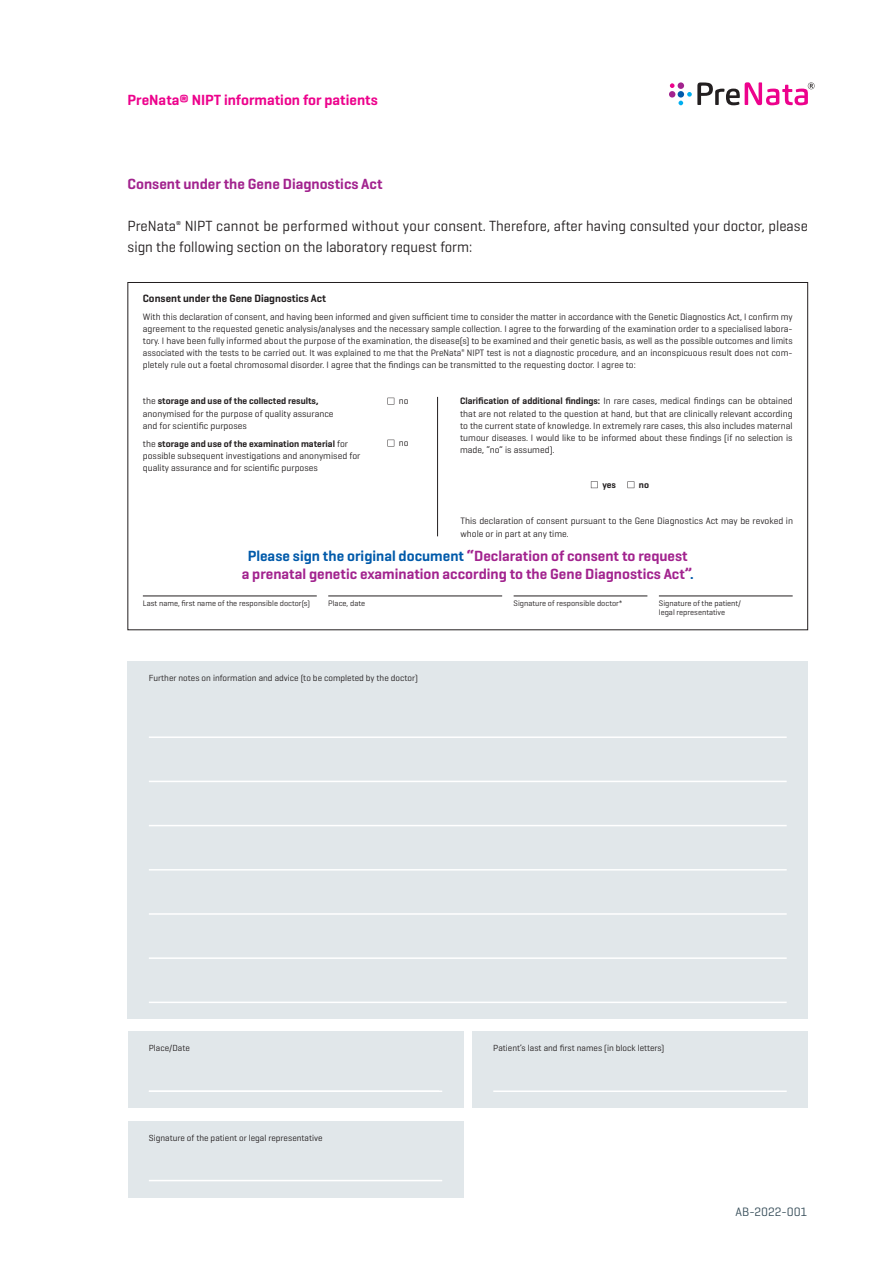
<style>
.page{position:relative;width:893px;height:1263px;background:#fff}
.page>*{position:absolute;margin:0;border:0;box-sizing:border-box;transform-origin:0 0}
.t1{font:600 15px/18px "Geogrotesque";color:#a2238e;text-align:center}
.t2{font:15px/21px "Geogrotesque";color:#231f20}
.t3{font:600 15px "Geogrotesque";color:#ed028c}
.t4{font:12.3px "Geogrotesque";color:#364d59}
.t5{font:600 10.8px "Geogrotesque";color:#231f20}
.t6{font:9.45px/12.1px "Geogrotesque";color:#231f20}
.t7{font:600 9.45px "Geogrotesque";color:#231f20}
.t8{font:9px "Geogrotesque";color:#231f20}
.t9{font:8.1px/9.4px "Geogrotesque";color:#231f20}
.s1{font-weight:600}
.s2{color:#015aaa}
</style>
<div class="page">
<svg style="left:670px;top:82px;width:144px;height:23px"></svg>
<hr style="left:143px;top:596px;width:174px;height:1px;background:#231f20">
<hr style="left:328px;top:596px;width:174px;height:1px;background:#231f20">
<hr style="left:659px;top:596px;width:134px;height:1px;background:#231f20">
<hr style="left:514px;top:596px;width:133px;height:1px;background:#231f20">
<svg style="left:627px;top:481px;width:7px;height:7px"></svg>
<svg style="left:591px;top:481px;width:7px;height:7px"></svg>
<svg style="left:387px;top:398px;width:7px;height:6px"></svg>
<svg style="left:387px;top:440px;width:7px;height:6px"></svg>
<hr style="left:437px;top:397px;width:1px;height:139px;background:#231f20">
<div style="left:128px;top:662px;width:680px;height:357px;background:#e1e7ea"></div>
<div style="left:128px;top:1032px;width:335px;height:76px;background:#e1e7ea"></div>
<div style="left:472px;top:1032px;width:336px;height:76px;background:#e1e7ea"></div>
<div style="left:128px;top:1121px;width:335px;height:76px;background:#e1e7ea"></div>
<hr style="left:149px;top:736px;width:638px;height:2px;background:#fff">
<hr style="left:149px;top:781px;width:638px;height:1px;background:#fff">
<hr style="left:149px;top:825px;width:638px;height:1px;background:#fff">
<hr style="left:149px;top:869px;width:638px;height:1px;background:#fff">
<hr style="left:149px;top:913px;width:638px;height:2px;background:#fff">
<hr style="left:149px;top:957px;width:638px;height:2px;background:#fff">
<hr style="left:149px;top:1001px;width:638px;height:2px;background:#fff">
<hr style="left:149px;top:1090px;width:293px;height:2px;background:#fff">
<hr style="left:149px;top:1180px;width:293px;height:1px;background:#fff">
<hr style="left:493px;top:1090px;width:294px;height:2px;background:#fff">
<p class="t3" style="left:128px;top:91px;width:252px">PreNata® NIPT information for patients</p>
<p class="t1" style="left:128px;top:175px;width:256px">Consent under the Gene Diagnostics Act</p>
<p class="t2" style="left:128px;top:215px;width:682px">PreNata<sup>®</sup> NIPT cannot be performed without your consent. Therefore, after having consulted your doctor, please sign the following section on the laboratory request form:</p>
<p class="t5" style="left:143px;top:291px;width:185px">Consent under the Gene Diagnostics Act</p>
<p class="t6" style="left:143px;top:310px;width:651px;text-align:justify">With this declaration of consent, and having been informed and given sufficient time to consider the matter in accordance with the Genetic Diagnostics Act, I confirm my agreement to the requested genetic analysis/analyses and the necessary sample collection. I agree to the forwarding of the examination order to a specialised labora&shy;tory. I have been fully informed about the purpose of the examination, the disease(s) to be examined and their genetic basis, as well as the possible outcomes and limits associated with the tests to be carried out. It was explained to me that the PreNata<sup>®</sup> NIPT test is not a diagnostic procedure, and an inconspicuous result does not com&shy;pletely rule out a foetal chromosomal disorder. I agree that the findings can be transmitted to the requesting doctor. I agree to:</p>
<p class="t6" style="left:143px;top:395px;width:192px">the <span class="s1">storage and use of the collected results, </span>anonymised for the purpose of quality assurance and for scientific purposes</p>
<p class="t6" style="left:143px;top:437px;width:219px">the <span class="s1">storage and use of the examination material</span> for possible subsequent investigations and anonymised for quality assurance and for scientific purposes</p>
<p class="t6" style="left:399px;top:395px;width:11px">no</p>
<p class="t6" style="left:399px;top:437px;width:11px">no</p>
<p class="t6" style="left:460px;top:395px;width:334px;text-align:justify"><span class="s1">Clarification of additional findings:</span> In rare cases, medical findings can be obtained that are not related to the question at hand, but that are clinically relevant according to the current state of knowledge. In extremely rare cases, this also includes maternal tumour diseases. I would like to be informed about these findings (if no selection is made, “no” is assumed).</p>
<p class="t7" style="left:602px;top:479px;width:15px">yes</p>
<p class="t7" style="left:639px;top:479px;width:12px">no</p>
<p class="t6" style="left:460px;top:515px;width:334px">This declaration of consent pursuant to the Gene Diagnostics Act may be revoked in whole or in part at any time.</p>
<p class="t1" style="left:242px;top:547px;width:454px"><span class="s2">Please sign the original document</span> “Declaration of consent to request<br>a prenatal genetic examination according to the Gene Diagnostics Act”<span class="s2">.</span></p>
<p class="t9" style="left:514px;top:598px;width:111px">Signature of responsible doctor*</p>
<p class="t9" style="left:143px;top:598px;width:169px">Last name, first name of the responsible doctor(s)</p>
<p class="t9" style="left:328px;top:598px;width:38px">Place, date</p>
<p class="t9" style="left:659px;top:598px;width:84px">Signature of the patient/ legal representative</p>
<p class="t8" style="left:149px;top:672px;width:270px">Further notes on information and advice (to be completed by the doctor)</p>
<p class="t8" style="left:149px;top:1042px;width:42px">Place/Date</p>
<p class="t8" style="left:493px;top:1042px;width:173px">Patient’s last and first names (in block letters)</p>
<p class="t8" style="left:149px;top:1132px;width:175px">Signature of the patient or legal representative</p>
<p class="t4" style="left:736px;top:1204px;width:73px">AB-2022-001</p>
</div>
